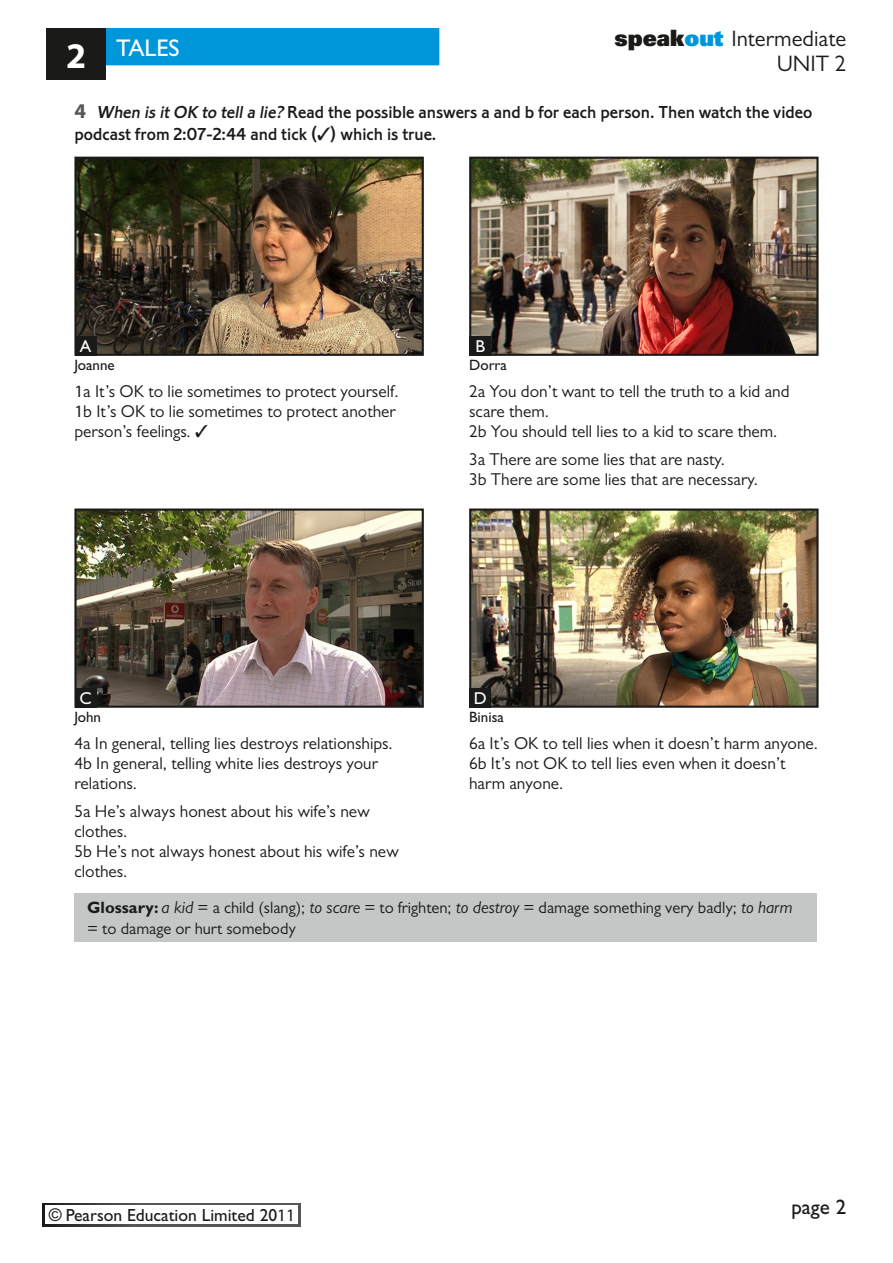
<style>
.page{position:relative;width:893px;height:1263px;background:#fff}
.page>*{position:absolute;margin:0;border:0;box-sizing:border-box;transform-origin:0 0}
.t1{font:700 36.15px "Myriad Pro";color:#fff}
.t2{font:24.15px "Gill Sans";color:#fff}
.t3{font:22.5px/25.5px "Gill Sans";color:#1a1a18;text-align:right}
.t4{font:21px "Gill Sans";color:#1a1a18}
.t5{font:18px/21.8px "Corinthian Medium Plain";color:#1a1a18}
.t6{font:17.55px "Gill Sans";color:#1a1a18}
.t7{font:17.25px/19.8px "Gill Sans";color:#1a1a18}
.t8{font:17.25px "Gill Sans";color:#fff}
.t9{font:16.5px/20.2px "Gill Sans";color:#1a1a18}
.t10{font:15px "Gill Sans";color:#1a1a18}
.s1{font-family:"Univers LT Std X Black"}
.s2{font-family:"Univers LT Std X Black";color:#0097da}
.s3{font-family:"Myriad Pro";font-weight:700;font-size:21px;color:#565656}
.s4{font-style:italic}
.s5{font-family:"Myriad Pro"}
.s6{font-weight:700}
.s7{font-style:italic;font-size:17.25px}
</style>
<div class="page">
<div style="left:46px;top:28px;width:393px;height:37px;background:#0097da"></div>
<div style="left:47px;top:29px;width:59px;height:51px;background:#1a1a18"></div>
<svg style="left:43px;top:1203px;width:257px;height:23px"></svg>
<div style="left:45px;top:1205px;width:253px;height:19px;background:#fff"></div>
<div style="left:74px;top:894px;width:743px;height:48px;background:#c5c6c6"></div>
<img style="left:77px;top:511px;width:344px;height:194px">
<div style="left:74px;top:508px;width:350px;height:200px;border:2px solid #1a1a18"></div>
<div style="left:75px;top:688px;width:21px;height:20px;background:#1a1a18"></div>
<img style="left:472px;top:511px;width:344px;height:194px">
<div style="left:469px;top:508px;width:350px;height:200px;border:2px solid #1a1a18"></div>
<div style="left:470px;top:688px;width:21px;height:20px;background:#1a1a18"></div>
<img style="left:77px;top:160px;width:344px;height:193px">
<div style="left:74px;top:157px;width:350px;height:199px;border:2px solid #1a1a18"></div>
<div style="left:75px;top:337px;width:21px;height:19px;background:#1a1a18"></div>
<img style="left:472px;top:160px;width:344px;height:193px">
<div style="left:469px;top:157px;width:350px;height:199px;border:2px solid #1a1a18"></div>
<div style="left:470px;top:337px;width:21px;height:19px;background:#1a1a18"></div>
<h1 class="t1" style="left:66px;top:32px;width:22px">2</h1>
<h2 class="t2" style="left:116px;top:34px;width:65px">TALES</h2>
<h3 class="t3" style="left:614px;top:25px;width:233px"><span class="s1">speak</span><span class="s2">out</span> Intermediate<br>UNIT 2</h3>
<p class="t5" style="left:74px;top:101px;width:739px"><span class="s3">4</span> <span class="s4">WhenisitOKtotellalie?</span>Read the possible answers a and b for each person. Then watch the video podcast from 2:07-2:44 and tick (✓) which is true.</p>
<p class="t8" style="left:80px;top:336px;width:13px">A</p>
<p class="t10" style="left:74px;top:357px;width:42px">Joanne</p>
<p class="t8" style="left:476px;top:336px;width:11px">B</p>
<p class="t10" style="left:469px;top:357px;width:39px">Dorra</p>
<p class="t7" style="left:74px;top:381px;width:326px"><span class="s5">1</span>a It’s OK to lie sometimes to protect yourself.<br><span class="s5">1</span>b It’s OK to lie sometimes to protect another person’s feelings. ✓</p>
<p class="t7" style="left:469px;top:381px;width:322px">2a You don’t want to tell the truth to a kid and scare them.<br>2b You should tell lies to a kid to scare them.</p>
<p class="t7" style="left:469px;top:449px;width:290px">3a There are some lies that are nasty.<br>3b There are some lies that are necessary.</p>
<p class="t8" style="left:80px;top:688px;width:14px">C</p>
<p class="t10" style="left:74px;top:709px;width:28px">John</p>
<p class="t7" style="left:74px;top:733px;width:320px">4a In general, telling lies destroys relationships.<br>4b In general, telling white lies destroys your relations.</p>
<p class="t7" style="left:74px;top:801px;width:326px">5a He’s always honest about his wife’s new clothes.<br>5b He’s not always honest about his wife’s new clothes.</p>
<p class="t8" style="left:474px;top:688px;width:14px">D</p>
<p class="t10" style="left:469px;top:709px;width:36px">Binisa</p>
<p class="t7" style="left:469px;top:733px;width:350px">6a It’s OK to tell lies when it doesn’t harm anyone.<br>6b It’s not OK to tell lies even when it doesn’t harm anyone.</p>
<p class="t9" style="left:87px;top:897px;width:707px"><span class="s6">Glossary:</span> <span class="s7">a kid</span> = a child (slang); <span class="s7">to scare</span> = to frighten; <span class="s7">to destroy</span> = damage something very badly; <span class="s7">to harm </span>= to damage or hurt somebody</p>
<p class="t6" style="left:49px;top:1205px;width:248px">© Pearson Education Limited 20<span class="s5">11</span></p>
<p class="t4" style="left:791px;top:1195px;width:56px">page 2</p>
</div>
